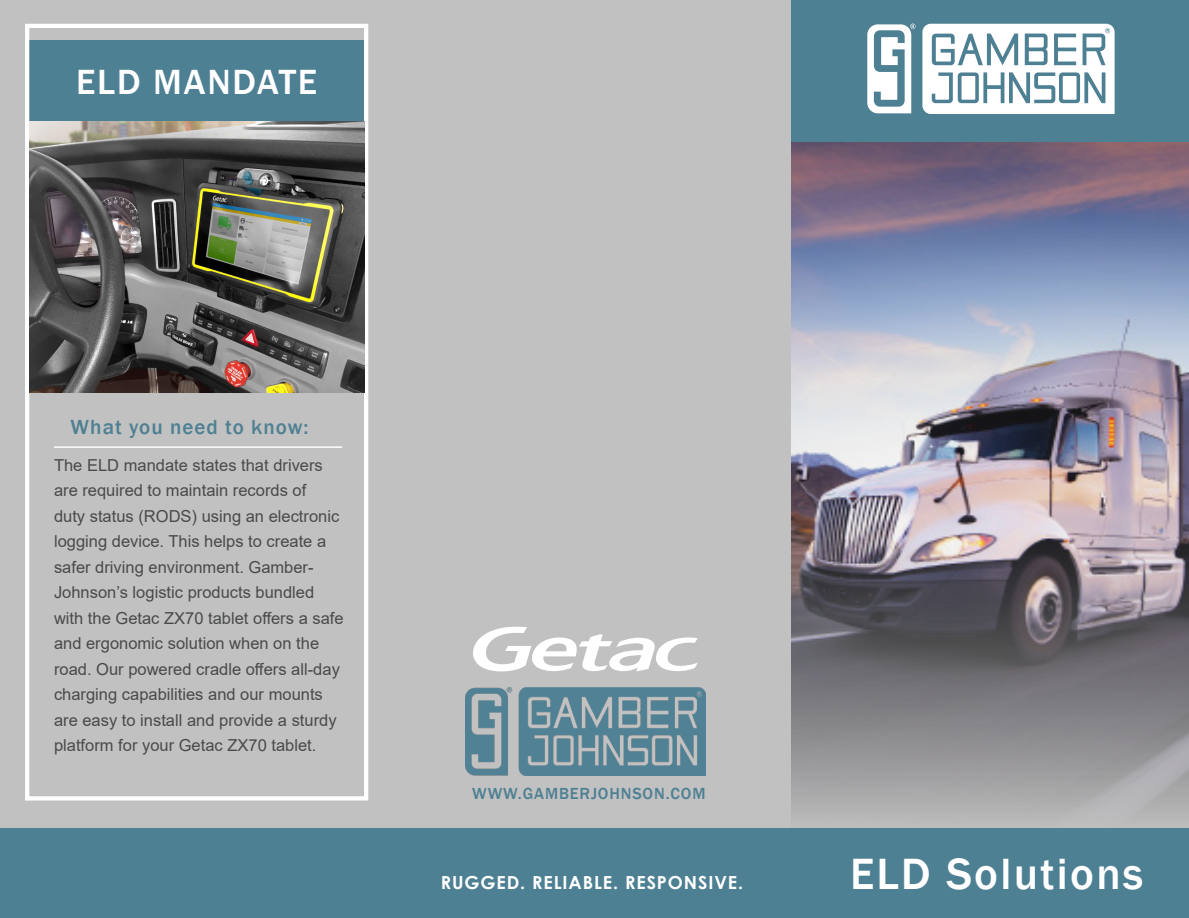
<style>
.page{position:relative;width:1189px;height:918px;background:#fff}
.page>*{position:absolute;margin:0;border:0;box-sizing:border-box;transform-origin:0 0}
.t1{font:500 45px "Franklin Gothic";letter-spacing:.05em;color:#fff}
.t2{font:500 36px "Franklin Gothic";letter-spacing:.05em;color:#fff}
.t3{font:500 21px "Franklin Gothic";letter-spacing:.05em;color:#4e8093}
.t4{font:700 18px "Century Gothic";letter-spacing:.05em;color:#fff}
.t5{font:16.5px/25.5px "Arial";color:#494a4a}
.t6{font:500 16.5px "Franklin Gothic";letter-spacing:.05em;color:#4e8093}
</style>
<div class="page">
<div style="left:0;top:0;width:1188px;height:918px;background:#c1c1c1"></div>
<img style="left:791px;top:142px;width:397px;height:676px">
<div style="left:791px;top:0;width:397px;height:142px;background:#4e8093"></div>
<svg style="left:867px;top:24px;width:48px;height:89px"></svg>
<svg style="left:922px;top:24px;width:192px;height:90px"></svg>
<img style="left:465px;top:687px;width:240px;height:88px">
<div style="left:29px;top:40px;width:335px;height:83px;background:#4e8093"></div>
<div style="left:0;top:828px;width:1188px;height:90px;background:#4e8093"></div>
<div style="left:25px;top:24px;width:343px;height:777px;border:4px solid #fff"></div>
<svg style="left:473px;top:627px;width:224px;height:44px"></svg>
<hr style="left:54px;top:446px;width:288px;height:2px;background:#fff">
<img style="left:29px;top:122px;width:335px;height:270px">
<p class="t2" style="left:76px;top:60px;width:242px">ELD MANDATE</p>
<p class="t3" style="left:71px;top:414px;width:239px">What you need to know:</p>
<p class="t5" style="left:54px;top:452px;width:291px">The ELD mandate states that drivers are required to maintain records of<br>duty status (RODS) using an electronic logging device. This helps to create a safer driving environment. Gamber-Johnson’s logistic products bundled with the Getac ZX70 tablet offers a safe and ergonomic solution when on the road. Our powered cradle offers all-day charging capabilities and our mounts are easy to install and provide a sturdy platform for your Getac ZX70 tablet.</p>
<p class="t6" style="left:472px;top:783px;width:235px">WWW.GAMBERJOHNSON.COM</p>
<p class="t4" style="left:440px;top:869px;width:304px">RUGGED. RELIABLE. RESPONSIVE.</p>
<p class="t1" style="left:850px;top:846px;width:295px">ELD Solutions</p>
</div>
